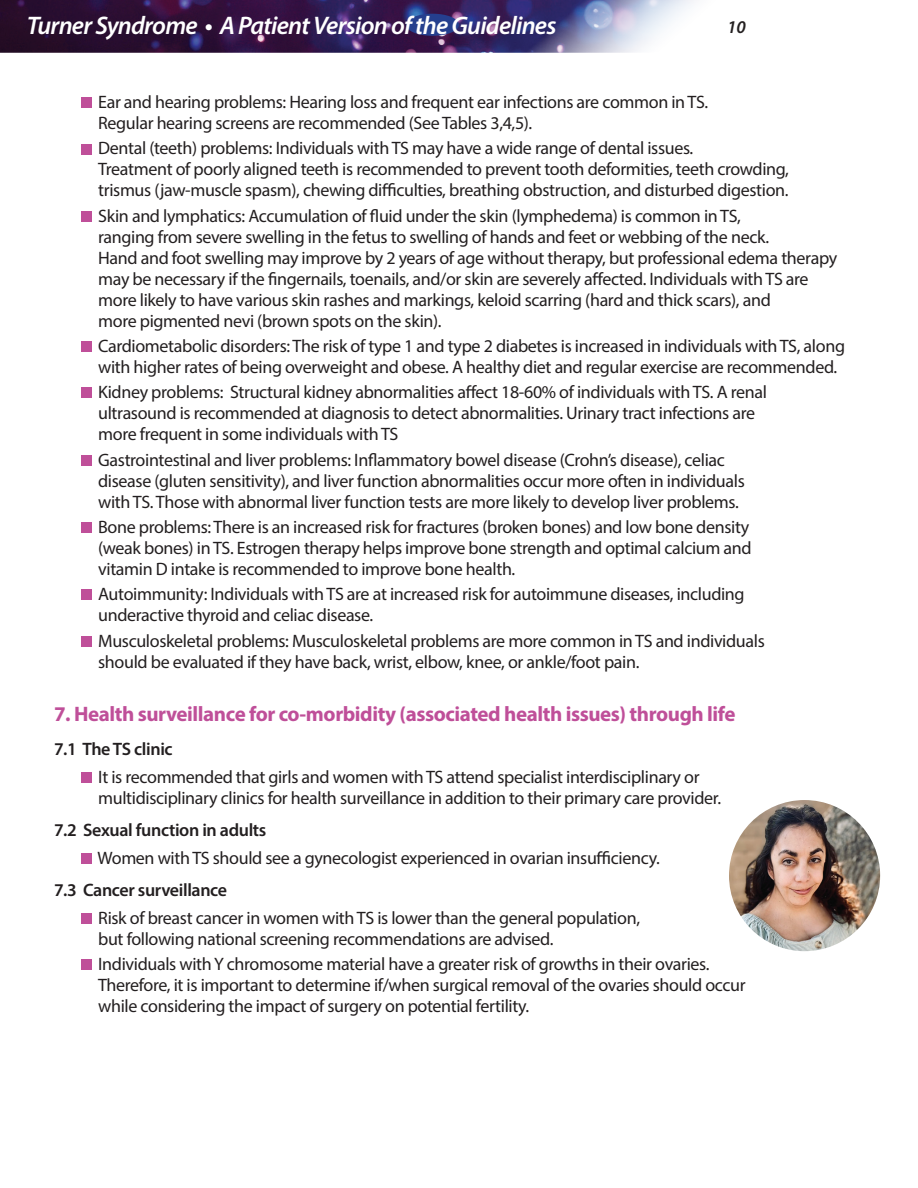
<style>
.page{position:relative;width:918px;height:1188px;background:#fff}
.page>*{position:absolute;margin:0;border:0;box-sizing:border-box;transform-origin:0 0}
.t1{font:italic 600 25.5px "Myriad Pro";letter-spacing:-.03em;color:#fff}
.t2{font:700 21px "Myriad Pro";letter-spacing:-.02em;color:#bf4f99}
.t3{font:18px/21px "Myriad Pro";letter-spacing:-.02em;color:#231f20}
.t4{font:600 18px "Myriad Pro";letter-spacing:-.02em;color:#231f20}
.t5{font:italic 600 18px "Myriad Pro";color:#231f20}
</style>
<div class="page">
<img style="left:0;top:0;width:694px;height:53px">
<div style="left:406px;top:14px;width:53px;height:22px;background:#253f8e;border-radius:50%"></div>
<div style="left:81px;top:97px;width:11px;height:11px;background:#bf4f99"></div>
<div style="left:81px;top:144px;width:11px;height:10px;background:#bf4f99"></div>
<div style="left:81px;top:211px;width:11px;height:11px;background:#bf4f99"></div>
<div style="left:81px;top:341px;width:11px;height:11px;background:#bf4f99"></div>
<div style="left:81px;top:388px;width:11px;height:10px;background:#bf4f99"></div>
<div style="left:81px;top:455px;width:11px;height:11px;background:#bf4f99"></div>
<div style="left:81px;top:522px;width:11px;height:11px;background:#bf4f99"></div>
<div style="left:81px;top:590px;width:11px;height:10px;background:#bf4f99"></div>
<div style="left:81px;top:636px;width:11px;height:11px;background:#bf4f99"></div>
<div style="left:81px;top:772px;width:11px;height:11px;background:#bf4f99"></div>
<div style="left:81px;top:853px;width:11px;height:11px;background:#bf4f99"></div>
<div style="left:81px;top:913px;width:11px;height:11px;background:#bf4f99"></div>
<div style="left:81px;top:959px;width:11px;height:11px;background:#bf4f99"></div>
<img style="left:729px;top:800px;width:151px;height:151px;border-radius:76px">
<h1 class="t1" style="left:27px;top:9px;width:531px">Turner Syndrome • A Patient Version of the Guidelines</h1>
<p class="t5" style="left:727px;top:16px;width:20px">10</p>
<p class="t3" style="left:98px;top:91px;width:612px">Ear and hearing problems: Hearing loss and frequent ear infections are common in TS.<br>Regular hearing screens are recommended (See Tables 3,4,5).</p>
<p class="t3" style="left:98px;top:138px;width:692px">Dental (teeth) problems: Individuals with TS may have a wide range of dental issues.<br>Treatment of poorly aligned teeth is recommended to prevent tooth deformities, teeth crowding, trismus (jaw-muscle spasm), chewing difficulties, breathing obstruction, and disturbed digestion.</p>
<p class="t3" style="left:98px;top:205px;width:741px">Skin and lymphatics: Accumulation of fluid under the skin (lymphedema) is common in TS,<br>ranging from severe swelling in the fetus to swelling of hands and feet or webbing of the neck.<br>Hand and foot swelling may improve by 2 years of age without therapy, but professional edema therapy may be necessary if the fingernails, toenails, and/or skin are severely affected. Individuals with TS are more likely to have various skin rashes and markings, keloid scarring (hard and thick scars), and<br>more pigmented nevi (brown spots on the skin).</p>
<p class="t3" style="left:98px;top:335px;width:748px">Cardiometabolic disorders: The risk of type 1 and type 2 diabetes is increased in individuals with TS, along with higher rates of being overweight and obese. A healthy diet and regular exercise are recommended.</p>
<p class="t3" style="left:98px;top:381px;width:670px">Kidney problems: Structural kidney abnormalities affect 18-60% of individuals with TS. A renal ultrasound is recommended at diagnosis to detect abnormalities. Urinary tract infections are more frequent in some individuals with TS</p>
<p class="t3" style="left:98px;top:449px;width:648px">Gastrointestinal and liver problems: Inflammatory bowel disease (Crohn’s disease), celiac disease (gluten sensitivity), and liver function abnormalities occur more often in individuals with TS. Those with abnormal liver function tests are more likely to develop liver problems.</p>
<p class="t3" style="left:98px;top:516px;width:655px">Bone problems: There is an increased risk for fractures (broken bones) and low bone density (weak bones) in TS. Estrogen therapy helps improve bone strength and optimal calcium and vitamin D intake is recommended to improve bone health.</p>
<p class="t3" style="left:98px;top:583px;width:648px">Autoimmunity: Individuals with TS are at increased risk for autoimmune diseases, including underactive thyroid and celiac disease.</p>
<p class="t3" style="left:98px;top:630px;width:668px">Musculoskeletal problems: Musculoskeletal problems are more common in TS and individuals should be evaluated if they have back, wrist, elbow, knee, or ankle/foot pain.</p>
<p class="t2" style="left:54px;top:700px;width:683px">7. Health surveillance for co-morbidity (associated health issues) through life</p>
<p class="t4" style="left:54px;top:738px;width:120px">7.1 The TS clinic</p>
<p class="t3" style="left:98px;top:766px;width:624px">It is recommended that girls and women with TS attend specialist interdisciplinary or multidisciplinary clinics for health surveillance in addition to their primary care provider.</p>
<p class="t4" style="left:54px;top:818px;width:214px">7.2 Sexual function in adults</p>
<p class="t3" style="left:98px;top:847px;width:564px">Women with TS should see a gynecologist experienced in ovarian insufficiency.</p>
<p class="t4" style="left:54px;top:878px;width:175px">7.3 Cancer surveillance</p>
<p class="t3" style="left:98px;top:907px;width:543px">Risk of breast cancer in women with TS is lower than the general population, but following national screening recommendations are advised.</p>
<p class="t3" style="left:98px;top:953px;width:649px">Individuals with Y chromosome material have a greater risk of growths in their ovaries.<br>Therefore, it is important to determine if/when surgical removal of the ovaries should occur while considering the impact of surgery on potential fertility.</p>
</div>
